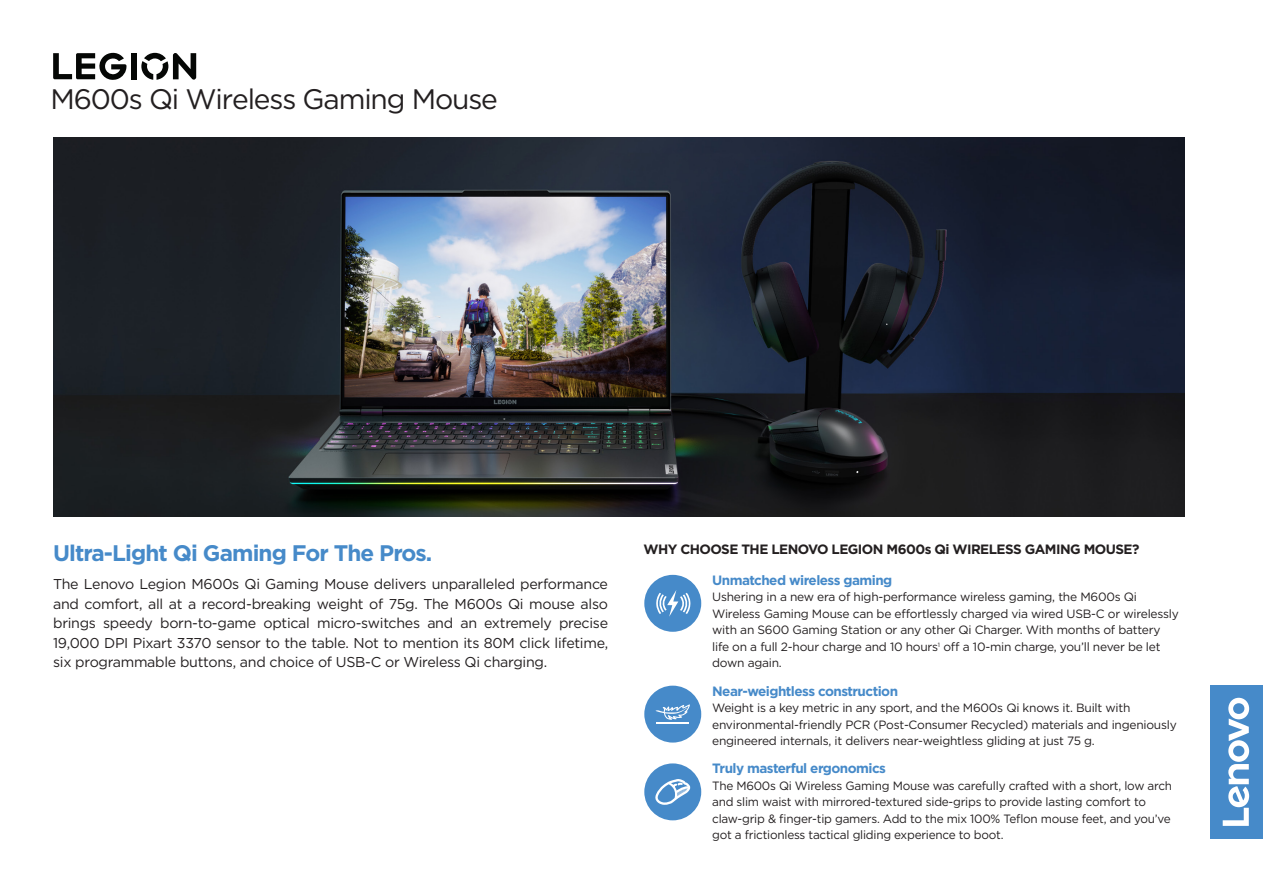
<style>
.page{position:relative;width:1263px;height:893px;background:#fff}
.page>*{position:absolute;margin:0;border:0;box-sizing:border-box;transform-origin:0 0}
.t1{font:28.2px "Gotham";letter-spacing:-.04em;color:#231f20}
.t2{font:700 22.5px "Gotham";letter-spacing:-.04em;color:#468ac9}
.t3{font:14.25px/19.5px "Gotham";letter-spacing:-.02em;color:#231f20;text-align:justify}
.t4{font:700 13.5px "Gotham";letter-spacing:-.04em;color:#468ac9}
.t5{font:700 13.5px "Gotham";letter-spacing:-.04em;color:#231f20}
.t6{font:12px/16.5px "Gotham";letter-spacing:-.02em;color:#231f20}
</style>
<div class="page">
<div style="left:1211px;top:685px;width:52px;height:154px;background:#468ac9"></div>
<svg style="left:1223px;top:698px;width:26px;height:128px"></svg>
<div style="left:131px;top:53px;width:6px;height:26px;background:#050705"></div>
<svg style="left:141px;top:53px;width:55px;height:27px"></svg>
<svg style="left:53px;top:52px;width:74px;height:28px"></svg>
<img style="left:54px;top:138px;width:1130px;height:379px">
<div style="left:644px;top:575px;width:57px;height:57px;background:#468ac9;border-radius:50%"></div>
<svg style="left:656px;top:590px;width:35px;height:26px"></svg>
<div style="left:644px;top:686px;width:57px;height:57px;background:#468ac9;border-radius:50%"></div>
<svg style="left:656px;top:704px;width:34px;height:16px"></svg>
<hr style="left:656px;top:722px;width:33px;height:2px;background:#fff">
<div style="left:644px;top:763px;width:57px;height:57px;background:#468ac9;border-radius:50%"></div>
<svg style="left:655px;top:779px;width:36px;height:26px"></svg>
<p class="t1" style="left:50px;top:81px;width:449px">M600s Qi Wireless Gaming Mouse</p>
<p class="t2" style="left:53px;top:538px;width:381px">Ultra-Light Qi Gaming For The Pros.</p>
<p class="t5" style="left:643px;top:540px;width:498px">WHY CHOOSE THE LENOVO LEGION M600s Qi WIRELESS GAMING MOUSE?</p>
<p class="t3" style="left:53px;top:574px;width:556px">The Lenovo Legion M600s Qi Gaming Mouse delivers unparalleled performance and comfort, all at a record-breaking weight of 75g. The M600s Qi mouse also brings speedy born-to-game optical micro-switches and an extremely precise 19,000 DPI Pixart 3370 sensor to the table. Not to mention its 80M click lifetime, six programmable buttons, and choice of USB-C or Wireless Qi charging.</p>
<p class="t4" style="left:712px;top:571px;width:182px">Unmatched wireless gaming</p>
<p class="t6" style="left:712px;top:588px;width:468px">Ushering in a new era of high-performance wireless gaming, the M600s Qi Wireless Gaming Mouse can be effortlessly charged via wired USB-C or wirelessly with an S600 Gaming Station or any other Qi Charger. With months of battery life on a full 2-hour charge and 10 hours<sup>1</sup> off a 10-min charge, you’ll never be let down again.</p>
<p class="t4" style="left:712px;top:682px;width:187px">Near-weightless construction</p>
<p class="t6" style="left:712px;top:699px;width:466px">Weight is a key metric in any sport, and the M600s Qi knows it. Built with environmental-friendly PCR (Post-Consumer Recycled) materials and ingeniously engineered internals, it delivers near-weightless gliding at just 75 g.</p>
<p class="t4" style="left:712px;top:760px;width:175px">Truly masterful ergonomics</p>
<p class="t6" style="left:712px;top:777px;width:461px">The M600s Qi Wireless Gaming Mouse was carefully crafted with a short, low arch and slim waist with mirrored-textured side-grips to provide lasting comfort to claw-grip &amp; finger-tip gamers. Add to the mix 100% Teflon mouse feet, and you’ve got a frictionless tactical gliding experience to boot.</p>
</div>
